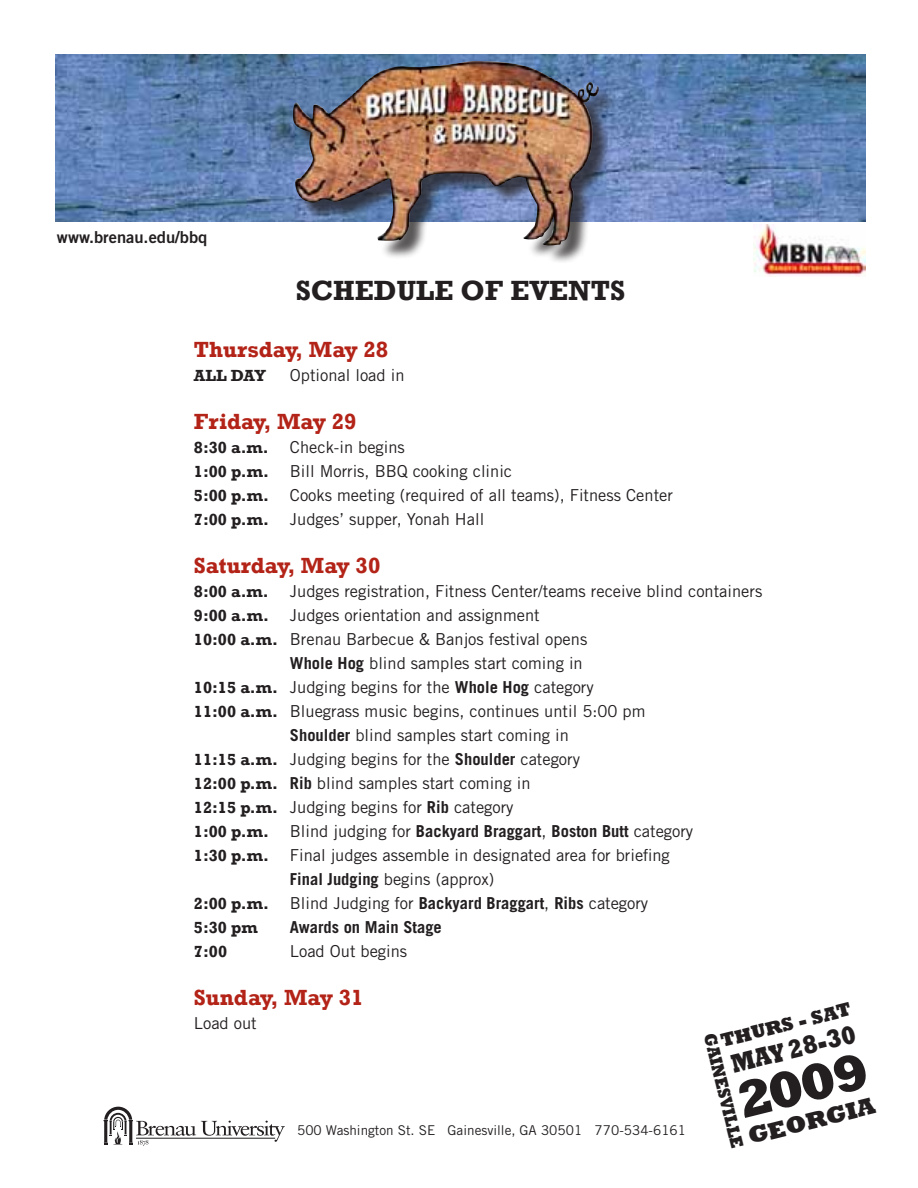
<style>
.page{position:relative;width:918px;height:1188px;background:#fff}
.page>*{position:absolute;margin:0;border:0;box-sizing:border-box;transform-origin:0 0}
.t1{font:800 52.2px "Rockwell";color:#231f20}
.t2{font:700 28.5px "Rockwell";color:#231f20}
.t3{font:800 26.85px "Rockwell";color:#231f20;scale:.8 1}
.t4{font:800 24.3px "Rockwell";color:#231f20}
.t5{font:700 22.5px "Rockwell";color:#b32317}
.t6{font:800 19.5px "Rockwell";color:#231f20}
.t7{font:800 18.3px "Rockwell";color:#231f20;scale:.84 1}
.t8{font:16.5px/24px "Trade Gothic LT Std";color:#231f20}
.t9{font:700 16.5px "Rockwell";color:#231f20}
.t10{font:700 16.5px "Trade Gothic LT Std";color:#231f20}
.t11{font:16.5px "Trade Gothic LT Std Bd 2";color:#231f20}
.t12{font:13.5px "Trade Gothic LT Std";color:#231f20}
.s1{font-family:"Rockwell";font-weight:700}
.s2{font-weight:700}
.s3{font-weight:400}
</style>
<div class="page">
<svg style="left:104px;top:1107px;width:181px;height:39px"></svg>
<img style="left:754px;top:224px;width:111px;height:52px">
<img style="left:55px;top:54px;width:810px;height:167px">
<div style="left:295px;top:63px;width:322px;height:201px;background:#231f20;opacity:.75"></div>
<img style="left:292px;top:62px;width:245px;height:179px">
<p class="t11" style="left:57px;top:227px;width:152px">www.brenau.edu/bbq</p>
<h2 class="t2" style="left:296px;top:273px;width:331px">Schedule of events</h2>
<h3 class="t5" style="left:194px;top:336px;width:196px">Thursday, May 28</h3>
<p class="t9" style="left:194px;top:365px;width:74px">ALL DAY</p>
<p class="t8" style="left:290px;top:363px;width:116px">Optional load in</p>
<h3 class="t5" style="left:194px;top:408px;width:164px">Friday, May 29</h3>
<p class="t9" style="left:194px;top:437px;width:76px">8:30 a.m.</p>
<p class="t8" style="left:290px;top:435px;width:117px">Check-in begins</p>
<p class="t9" style="left:194px;top:461px;width:76px">1:00 p.m.</p>
<p class="t8" style="left:290px;top:459px;width:224px">Bill Morris, BBQ cooking clinic</p>
<p class="t9" style="left:194px;top:485px;width:76px">5:00 p.m.</p>
<p class="t8" style="left:290px;top:483px;width:385px">Cooks meeting (required of all teams), Fitness Center</p>
<p class="t9" style="left:194px;top:509px;width:76px">7:00 p.m.</p>
<p class="t8" style="left:290px;top:507px;width:196px">Judges’ supper, Yonah Hall</p>
<h3 class="t5" style="left:194px;top:552px;width:188px">Saturday, May 30</h3>
<p class="t9" style="left:194px;top:581px;width:76px">8:00 a.m.</p>
<p class="t8" style="left:290px;top:579px;width:474px">Judges registration, Fitness Center/teams receive blind containers</p>
<p class="t9" style="left:194px;top:605px;width:76px">9:00 a.m.</p>
<p class="t8" style="left:290px;top:603px;width:251px">Judges orientation and assignment</p>
<p class="t8" style="left:194px;top:627px;width:395px"><span class="s1">10:00 a.m.</span> Brenau Barbecue &amp; Banjos festival opens</p>
<p class="t8" style="left:290px;top:651px;width:294px"><span class="s2">Whole Hog</span> blind samples start coming in</p>
<p class="t8" style="left:194px;top:675px;width:401px"><span class="s1">10:15 a.m.</span> Judging begins for the <span class="s2">Whole Hog</span> category</p>
<p class="t8" style="left:194px;top:699px;width:453px"><span class="s1">11:00 a.m.</span> Bluegrass music begins, continues until 5:00 pm</p>
<p class="t8" style="left:290px;top:723px;width:281px"><span class="s2">Shoulder</span> blind samples start coming in</p>
<p class="t8" style="left:194px;top:747px;width:388px"><span class="s1">11:15 a.m.</span> Judging begins for the <span class="s2">Shoulder</span> category</p>
<p class="t8" style="left:194px;top:771px;width:338px"><span class="s1">12:00 p.m.</span> <span class="s2">Rib</span> blind samples start coming in</p>
<p class="t8" style="left:194px;top:795px;width:321px"><span class="s1">12:15 p.m.</span> Judging begins for <span class="s2">Rib</span> category</p>
<p class="t9" style="left:194px;top:821px;width:76px">1:00 p.m.</p>
<p class="t10" style="left:290px;top:821px;width:405px"><span class="s3">Blind judging for</span> Backyard Braggart<span class="s3">,</span> Boston Butt <span class="s3">category</span></p>
<p class="t9" style="left:194px;top:845px;width:76px">1:30 p.m.</p>
<p class="t8" style="left:290px;top:843px;width:381px">Final judges assemble in designated area for briefing<br><span class="s2">Final Judging</span> begins (approx)</p>
<p class="t9" style="left:194px;top:893px;width:76px">2:00 p.m.</p>
<p class="t8" style="left:290px;top:891px;width:360px">Blind Judging for <span class="s2">Backyard Braggart</span>, <span class="s2">Ribs</span> category</p>
<p class="t9" style="left:194px;top:917px;width:65px">5:30 pm</p>
<p class="t10" style="left:290px;top:917px;width:153px">Awards on Main Stage</p>
<p class="t9" style="left:194px;top:941px;width:35px">7:00</p>
<p class="t8" style="left:290px;top:939px;width:119px">Load Out begins</p>
<h3 class="t5" style="left:194px;top:984px;width:171px">Sunday, May 31</h3>
<p class="t8" style="left:194px;top:1011px;width:64px">Load out</p>
<p class="t6" style="left:718px;top:1030px;width:135px;rotate:-14deg">Thurs - SAT</p>
<h3 class="t3" style="left:728px;top:1049px;width:161px;rotate:-14deg">MAY 28-30</h3>
<p class="t7" style="left:720px;top:1031px;width:141px;rotate:76deg">Ga inesville</p>
<h1 class="t1" style="left:730px;top:1073px;width:136px;rotate:-14deg">2009</h1>
<h3 class="t4" style="left:745px;top:1123px;width:125px;rotate:-14deg">Georg ia</h3>
<p class="t12" style="left:297px;top:1122px;width:391px">500 Washington St. SE Gainesville, GA 30501 770-534-6161</p>
</div>
